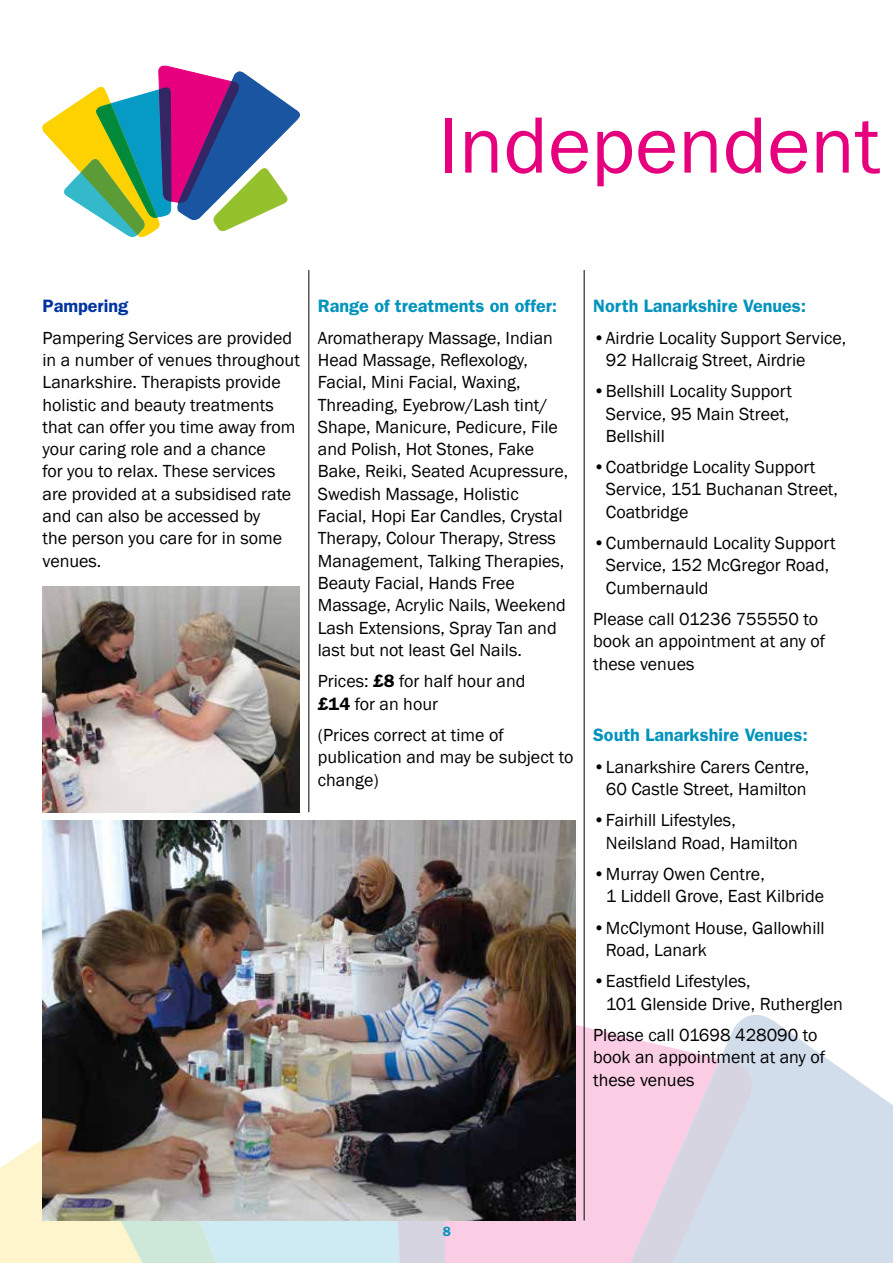
<style>
.page{position:relative;width:893px;height:1263px;background:#fff}
.page>*{position:absolute;margin:0;border:0;box-sizing:border-box;transform-origin:0 0}
.t1{font:82.5px "Franklin Gothic";color:#e6007d}
.t2{font:18px/22.4px "Franklin Gothic";color:#000}
.t3{font:600 18px "Franklin Gothic";color:#0093bd}
.t4{font:600 18px "Franklin Gothic";color:#0033a0}
.t5{font:600 13.5px "Franklin Gothic";color:#0093bd}
.s1{font-weight:600}
</style>
<div class="page">
<img style="left:43px;top:587px;width:257px;height:225px">
<svg style="left:448px;top:989px;width:136px;height:274px"></svg>
<svg style="left:0;top:1074px;width:392px;height:189px"></svg>
<svg style="left:99px;top:1220px;width:285px;height:43px;background:#d3eae6"></svg>
<svg style="left:464px;top:1003px;width:429px;height:260px"></svg>
<svg style="left:478px;top:1058px;width:285px;height:205px;background:#e8d0e3"></svg>
<svg style="left:392px;top:1220px;width:56px;height:43px;background:#d6d6e2"></svg>
<hr style="left:584px;top:270px;width:1px;height:950px;background:#000">
<hr style="left:308px;top:270px;width:1px;height:542px;background:#000">
<svg style="left:43px;top:66px;width:257px;height:171px"></svg>
<img style="left:43px;top:821px;width:532px;height:399px">
<h1 class="t1" style="left:438px;top:94px;width:444px">Independent</h1>
<p class="t4" style="left:43px;top:295px;width:87px">Pampering</p>
<p class="t2" style="left:43px;top:327px;width:259px">Pampering Services are provided in a number of venues throughout<br>Lanarkshire. Therapists provide holistic and beauty treatments that can offer you time away from your caring role and a chance<br>for you to relax. These services are provided at a subsidised rate and can also be accessed by<br>the person you care for in some venues.</p>
<p class="t3" style="left:318px;top:295px;width:241px">Range of treatments on offer:</p>
<p class="t2" style="left:318px;top:327px;width:252px">Aromatherapy Massage, Indian<br>Head Massage, Reflexology,<br>Facial, Mini Facial, Waxing,<br>Threading, Eyebrow/Lash tint/<br>Shape, Manicure, Pedicure, File and Polish, Hot Stones, Fake<br>Bake, Reiki, Seated Acupressure,<br>Swedish Massage, Holistic<br>Facial, Hopi Ear Candles, Crystal<br>Therapy, Colour Therapy, Stress<br>Management, Talking Therapies,<br>Beauty Facial, Hands Free<br>Massage, Acrylic Nails, Weekend<br>Lash Extensions, Spray Tan and last but not least Gel Nails.</p>
<p class="t2" style="left:318px;top:671px;width:209px">Prices: <span class="s1">£8</span> for half hour and <span class="s1">£14</span> for an hour</p>
<p class="t2" style="left:318px;top:724px;width:257px">(Prices correct at time of publication and may be subject to change)</p>
<p class="t3" style="left:593px;top:295px;width:215px">North Lanarkshire Venues:</p>
<p class="t2" style="left:606px;top:327px;width:242px;text-indent:-13px">•Airdrie Locality Support Service,<br>92 Hallcraig Street, Airdrie</p>
<p class="t2" style="left:606px;top:380px;width:188px;text-indent:-13px">•Bellshill Locality Support<br>Service, 95 Main Street,<br>Bellshill</p>
<p class="t2" style="left:606px;top:456px;width:234px;text-indent:-13px">•Coatbridge Locality Support<br>Service, 151 Buchanan Street,<br>Coatbridge</p>
<p class="t2" style="left:606px;top:532px;width:231px;text-indent:-13px">•Cumbernauld Locality Support<br>Service, 152 McGregor Road,<br>Cumbernauld</p>
<p class="t2" style="left:593px;top:608px;width:234px">Please call 01236 755550 to book an appointment at any of these venues</p>
<p class="t3" style="left:593px;top:724px;width:216px">South Lanarkshire Venues:</p>
<p class="t2" style="left:593px;top:756px;width:218px;text-align:center">•Lanarkshire Carers Centre,<br>60 Castle Street, Hamilton</p>
<p class="t2" style="left:606px;top:809px;width:194px;text-indent:-13px">•Fairhill Lifestyles,<br>Neilsland Road, Hamilton</p>
<p class="t2" style="left:606px;top:863px;width:220px;text-indent:-13px">•Murray Owen Centre,<br>1 Liddell Grove, East Kilbride</p>
<p class="t2" style="left:606px;top:917px;width:220px;text-indent:-13px">•McClymont House, Gallowhill<br>Road, Lanark</p>
<p class="t2" style="left:606px;top:970px;width:238px;text-indent:-13px">•Eastfield Lifestyles,<br>101 Glenside Drive, Rutherglen</p>
<p class="t2" style="left:593px;top:1024px;width:234px">Please call 01698 428090 to book an appointment at any of these venues</p>
<p class="t5" style="left:443px;top:1223px;width:10px">8</p>
</div>
